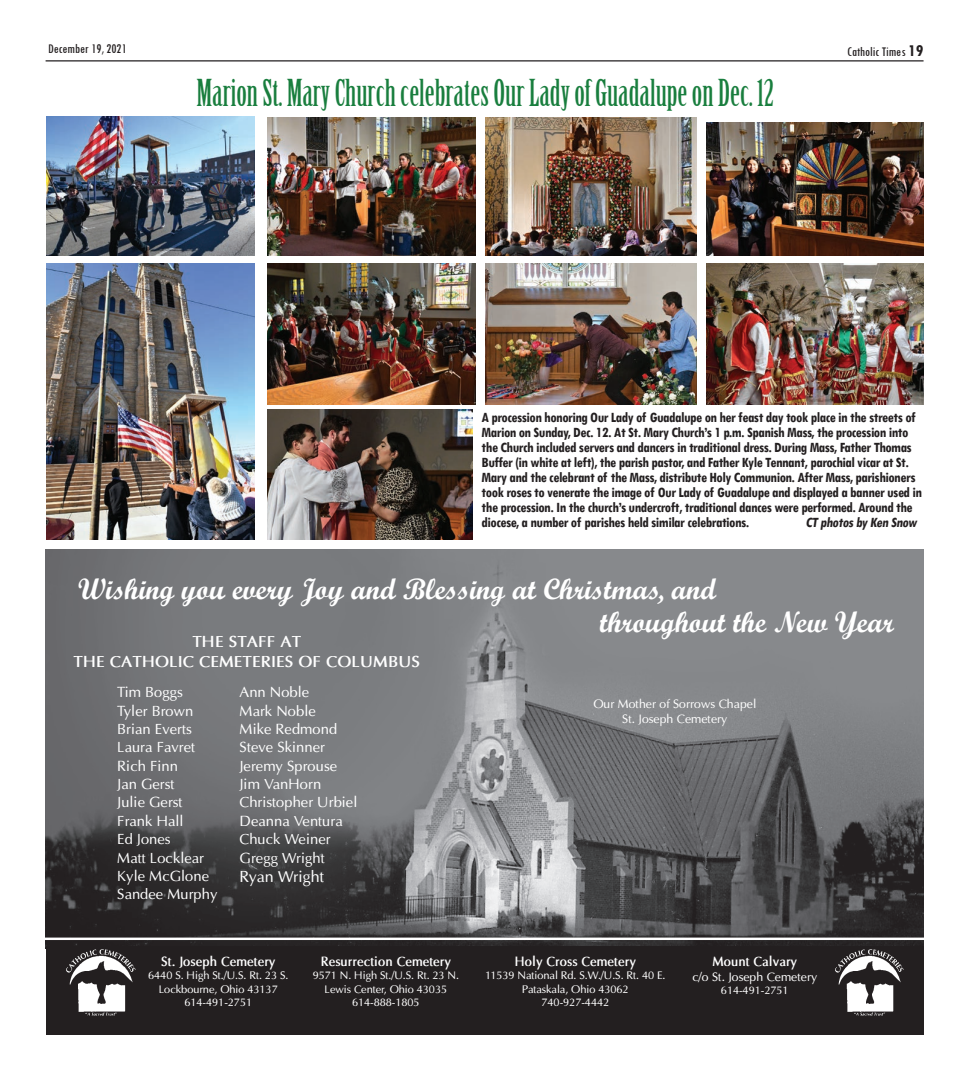
<style>
.page{position:relative;width:968px;height:1080px;background:#fff}
.page>*{position:absolute;margin:0;border:0;box-sizing:border-box;transform-origin:0 0}
.t1{font:36.25px "Birch Std";color:#197e3e}
.t2{font:29.38px/33.1px "Script MT Bold";color:#fff}
.t3{font:700 15.88px/19.6px "Optima";color:#fff;text-align:center}
.t4{font:15.88px "Optima";color:#fff}
.t5{font:700 condensed 15px/15px "Tw Cen";letter-spacing:-.03em;color:#231f20}
.t6{font:14.75px/18.4px "Optima";color:#fff}
.t7{font:condensed 13.75px "Tw Cen";color:#231f20}
.t8{font:700 13.5px "Optima";color:#fff;scale:.91 1}
.t9{font:12.25px/14.8px "Optima";color:#fff;text-align:center}
.t10{font:11px/13.2px "Optima";letter-spacing:-.01em;color:#fff;text-align:center}
.s1{font-weight:700;font-size:17.5px}
</style>
<div class="page">
<hr style="left:46px;top:60px;width:877px;height:2px;background:#231f20">
<img style="left:46px;top:550px;width:877px;height:397px">
<div style="left:46px;top:947px;width:877px;height:88px;background:#231f20"></div>
<img style="left:835px;top:949px;width:69px;height:67px">
<img style="left:66px;top:949px;width:70px;height:67px">
<hr style="left:46px;top:938px;width:877px;height:2px;background:#fff">
<img style="left:485px;top:117px;width:212px;height:138px">
<img style="left:485px;top:263px;width:211px;height:141px">
<img style="left:47px;top:117px;width:208px;height:138px">
<img style="left:706px;top:122px;width:217px;height:133px">
<img style="left:267px;top:409px;width:206px;height:131px">
<img style="left:267px;top:117px;width:208px;height:139px">
<img style="left:267px;top:264px;width:208px;height:140px">
<img style="left:706px;top:263px;width:217px;height:141px">
<img style="left:47px;top:263px;width:208px;height:277px">
<p class="t7" style="left:48px;top:41px;width:80px">December 19, 2021</p>
<p class="t7" style="left:847px;top:43px;width:78px">Catholic Times <span class="s1">19</span></p>
<h1 class="t1" style="left:196px;top:73px;width:578px">Marion St. Mary Church celebrates Our Lady of Guadalupe on Dec. 12</h1>
<p class="t5" style="left:481px;top:409px;width:442px">A procession honoring Our Lady of Guadalupe on her feast day took place in the streets of Marion on Sunday, Dec. 12. At St. Mary Church’s 1 p.m. Spanish Mass, the procession into the Church included servers and dancers in traditional dress. During Mass, Father Thomas Buffer (in white at left), the parish pastor, and Father Kyle Tennant, parochial vicar at St.<br>Mary and the celebrant of the Mass, distribute Holy Communion. After Mass, parishioners took roses to venerate the image of Our Lady of Guadalupe and displayed a banner used in the procession. In the church’s undercroft, traditional dances were performed. Around the diocese, a number of parishes held similar celebrations.</p>
<p class="t5" style="left:805px;top:514px;width:115px">CT photosby Ken Snow</p>
<h2 class="t2" style="left:600px;top:572px;width:295px;text-indent:-522px">Wishing you every Joy and Blessing at Christmas, and<br>throughout the New Year</h2>
<p class="t3" style="left:74px;top:632px;width:348px">THE STAFF AT<br>THE CATHOLIC CEMETERIES OF COLUMBUS</p>
<p class="t6" style="left:239px;top:683px;width:119px">Ann Noble<br>Mark Noble<br>Mike Redmond<br>Steve Skinner<br>Jeremy Sprouse<br>Jim VanHorn<br>Christopher Urbiel<br>Deanna Ventura<br>Chuck Weiner<br>Gregg Wright</p>
<p class="t4" style="left:239px;top:867px;width:86px">Ryan Wright</p>
<p class="t6" style="left:117px;top:683px;width:102px">Tim Boggs<br>Tyler Brown<br>Brian Everts<br>Laura Favret<br>Rich Finn<br>Jan Gerst<br>Julie Gerst<br>Frank Hall<br>Ed Jones<br>Matt Locklear<br>Kyle McGlone<br>Sandee Murphy</p>
<p class="t9" style="left:593px;top:696px;width:164px">Our Mother of Sorrows Chapel<br>St. Joseph Cemetery</p>
<p class="t8" style="left:161px;top:953px;width:127px">St. Joseph Cemetery</p>
<p class="t10" style="left:148px;top:969px;width:142px">6440 S. High St./U.S. Rt. 23 S.<br>Lockbourne, Ohio 43137<br>614-491-2751</p>
<p class="t8" style="left:321px;top:953px;width:145px">Resurrection Cemetery</p>
<p class="t10" style="left:313px;top:969px;width:148px">9571 N. High St./U.S. Rt. 23 N.<br>Lewis Center, Ohio 43035<br>614-888-1805</p>
<p class="t8" style="left:515px;top:953px;width:135px">Holy Cross Cemetery</p>
<p class="t10" style="left:485px;top:969px;width:182px">11539 National Rd. S.W./U.S. Rt. 40 E.<br>Pataskala, Ohio 43062<br>740-927-4442</p>
<p class="t8" style="left:712px;top:953px;width:95px">Mount Calvary</p>
<p class="t9" style="left:692px;top:969px;width:126px">c/o St. Joseph Cemetery</p>
<p class="t10" style="left:721px;top:984px;width:69px">614-491-2751</p>
</div>
